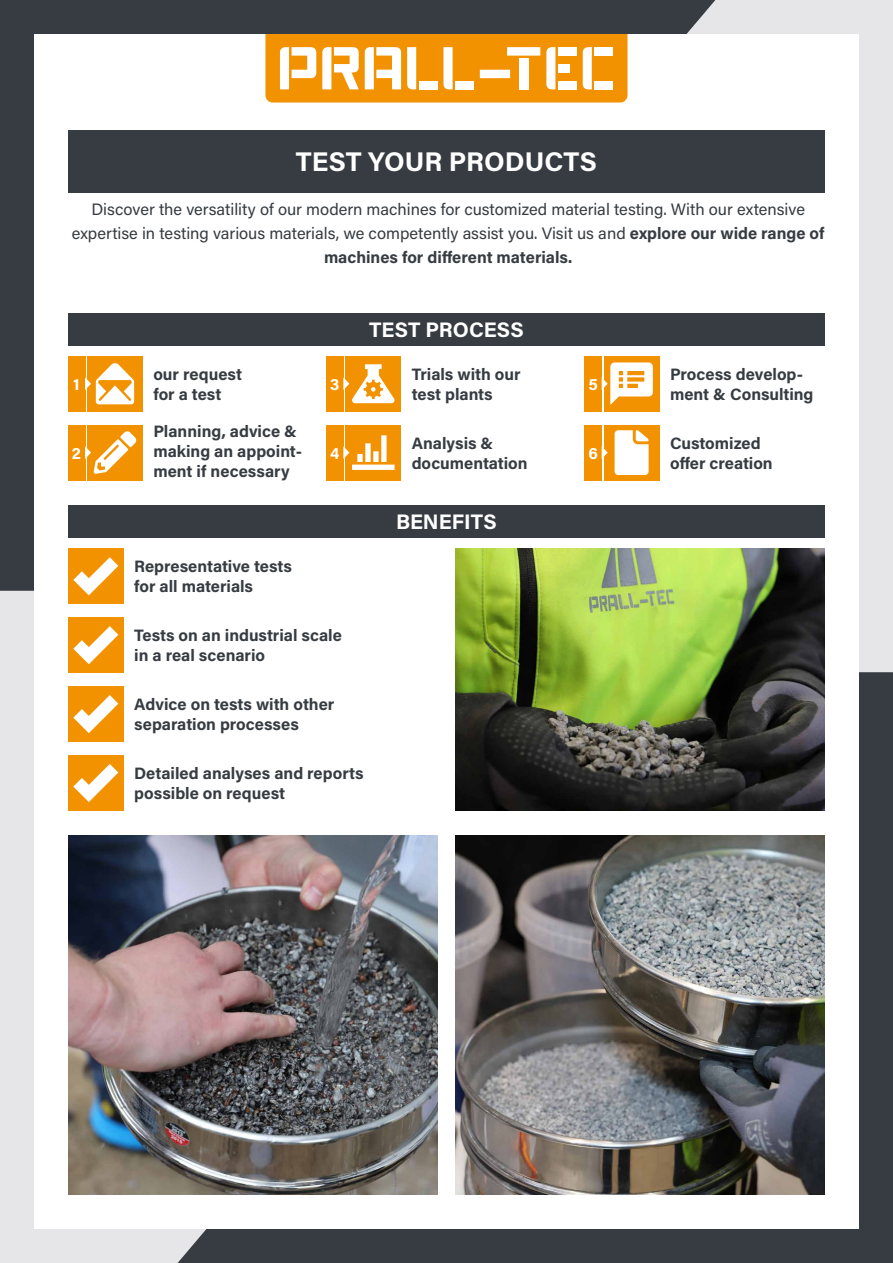
<style>
.page{position:relative;width:893px;height:1263px;background:#e6e5e7}
.page>*{position:absolute;margin:0;border:0;box-sizing:border-box;transform-origin:0 0}
.t1{font:700 27px "Acumin Pro";color:#fff}
.t2{font:700 21px "Acumin Pro";color:#fff}
.t3{font:700 16.5px/19.8px "Acumin Pro";color:#363c42}
.t4{font:16.5px/24px "Acumin Pro";color:#363c42;text-align:center}
.t5{font:700 16.5px "Acumin Pro";color:#fff}
.s1{font-weight:700}
</style>
<div class="page">
<div style="left:0;top:0;width:715px;height:591px;background:#363c42"></div>
<div style="left:178px;top:672px;width:715px;height:591px;background:#363c42"></div>
<div style="left:34px;top:34px;width:825px;height:1195px;background:#fff"></div>
<div style="left:68px;top:313px;width:757px;height:32px;background:#363c42"></div>
<div style="left:87px;top:356px;width:56px;height:55px;background:#f39200"></div>
<div style="left:345px;top:356px;width:56px;height:55px;background:#f39200"></div>
<div style="left:604px;top:356px;width:55px;height:55px;background:#f39200"></div>
<div style="left:604px;top:425px;width:55px;height:55px;background:#f39200"></div>
<svg style="left:615px;top:430px;width:34px;height:45px;background:#fdf3e5"></svg>
<div style="left:345px;top:425px;width:56px;height:55px;background:#f39200"></div>
<div style="left:87px;top:425px;width:56px;height:55px;background:#f39200"></div>
<div style="left:68px;top:505px;width:757px;height:33px;background:#363c42"></div>
<div style="left:68px;top:548px;width:56px;height:56px;background:#f39200"></div>
<svg style="left:73px;top:557px;width:45px;height:38px"></svg>
<div style="left:68px;top:686px;width:56px;height:56px;background:#f39200"></div>
<svg style="left:73px;top:695px;width:45px;height:38px"></svg>
<div style="left:68px;top:617px;width:56px;height:56px;background:#f39200"></div>
<svg style="left:73px;top:626px;width:45px;height:38px"></svg>
<div style="left:68px;top:755px;width:56px;height:56px;background:#f39200"></div>
<svg style="left:73px;top:764px;width:45px;height:38px"></svg>
<img style="left:455px;top:548px;width:370px;height:263px">
<div style="left:68px;top:130px;width:757px;height:62px;background:#363c42"></div>
<svg style="left:265px;top:34px;width:362px;height:69px"></svg>
<div style="left:419px;top:81px;width:18px;height:8px;background:#fff"></div>
<img style="left:455px;top:836px;width:370px;height:359px">
<img style="left:68px;top:836px;width:369px;height:359px">
<div style="left:68px;top:356px;width:17px;height:55px;background:#f39200"></div>
<div style="left:326px;top:356px;width:17px;height:55px;background:#f39200"></div>
<div style="left:585px;top:356px;width:17px;height:55px;background:#f39200"></div>
<div style="left:585px;top:425px;width:17px;height:55px;background:#f39200"></div>
<div style="left:326px;top:425px;width:17px;height:55px;background:#f39200"></div>
<div style="left:68px;top:425px;width:17px;height:55px;background:#f39200"></div>
<svg style="left:85px;top:363px;width:49px;height:41px"></svg>
<svg style="left:343px;top:364px;width:52px;height:39px"></svg>
<svg style="left:604px;top:362px;width:49px;height:43px"></svg>
<svg style="left:604px;top:449px;width:4px;height:8px"></svg>
<svg style="left:343px;top:435px;width:52px;height:35px"></svg>
<svg style="left:85px;top:431px;width:52px;height:43px"></svg>
<h1 class="t1" style="left:296px;top:143px;width:302px">TEST YOUR PRODUCTS</h1>
<p class="t4" style="left:72px;top:197px;width:754px">Discover the versatility of our modern machines for customized material testing. With our extensive expertise in testing various materials, we competently assist you. Visit us and <span class="s1">explore our wide range of machines for different materials.</span></p>
<p class="t2" style="left:369px;top:315px;width:156px">TEST PROCESS</p>
<p class="t3" style="left:153px;top:363px;width:90px">our request for a test</p>
<p class="t3" style="left:412px;top:363px;width:110px">Trials with our test plants</p>
<p class="t3" style="left:670px;top:363px;width:145px">Process develop&shy;ment &amp; Consulting</p>
<p class="t3" style="left:670px;top:432px;width:104px">Customized offer creation</p>
<p class="t5" style="left:73px;top:372px;width:8px">1</p>
<p class="t5" style="left:330px;top:372px;width:11px">3</p>
<p class="t5" style="left:588px;top:372px;width:11px">5</p>
<p class="t3" style="left:153px;top:421px;width:150px">Planning, advice &amp; making an appoint&shy;ment if necessary</p>
<p class="t3" style="left:412px;top:432px;width:117px">Analysis &amp; documentation</p>
<p class="t5" style="left:72px;top:441px;width:11px">2</p>
<p class="t5" style="left:330px;top:441px;width:11px">4</p>
<p class="t5" style="left:588px;top:441px;width:11px">6</p>
<p class="t3" style="left:134px;top:556px;width:159px">Representative tests for all materials</p>
<p class="t3" style="left:134px;top:625px;width:209px">Tests on an industrial scale in a real scenario</p>
<p class="t3" style="left:134px;top:694px;width:202px">Advice on tests with other separation processes</p>
<p class="t3" style="left:134px;top:763px;width:231px">Detailed analyses and reports possible on request</p>
<p class="t2" style="left:396px;top:507px;width:102px">BENEFITS</p>
</div>
